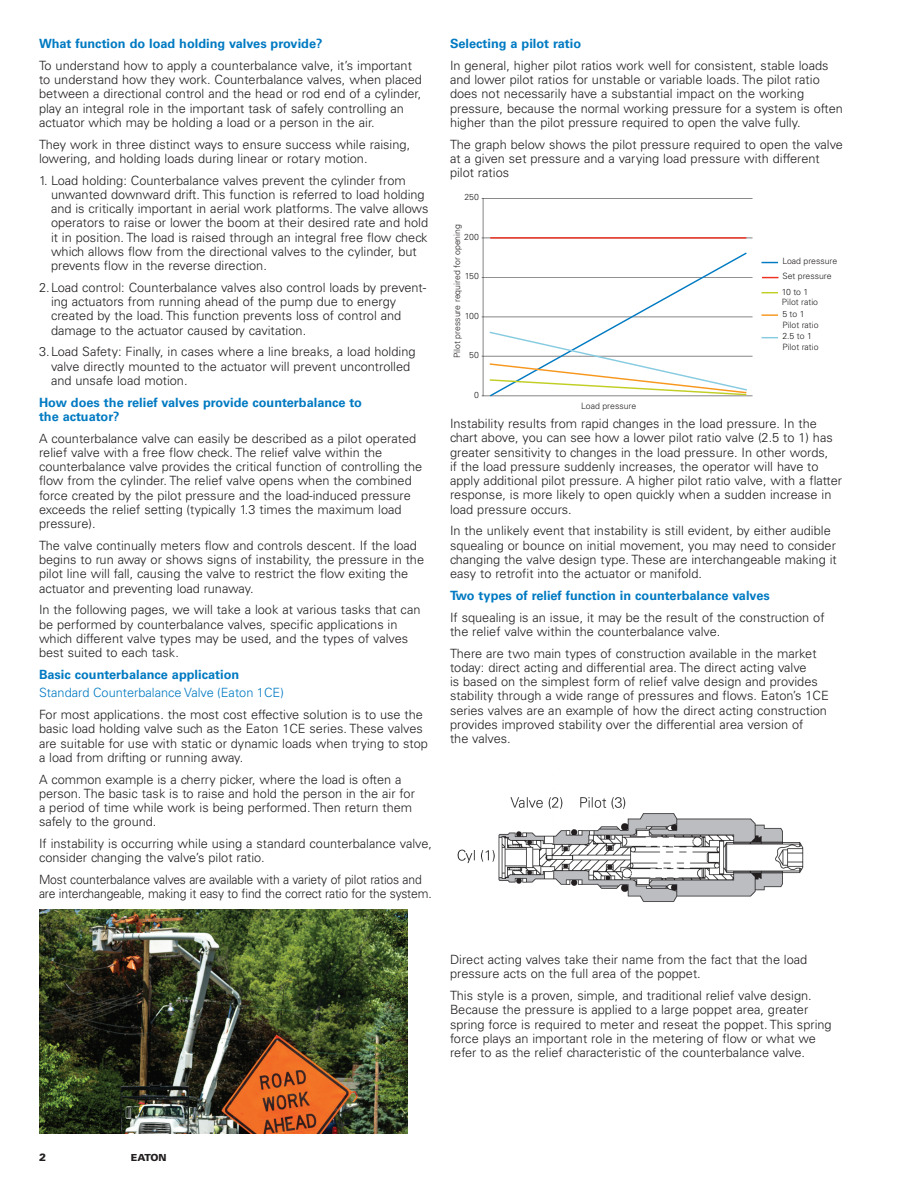
<style>
.page{position:relative;width:918px;height:1188px;background:#fff}
.page>*{position:absolute;margin:0;border:0;box-sizing:border-box;transform-origin:0 0}
._02_Body__8_5_pt{font:300 12.75px/14.2px "Univers LT Std";color:#231f20}
._02_Body__8_5_pt-2{font:700 12.75px/14.2px "Univers LT Std";color:#007ac2}
._02_Body__8_5_pt-3{font:300 12.75px/14.2px "Univers LT Std";color:#231f20;scale:.95 1}
._02_Body_Subhead__8{font:300 12.75px "Univers LT Std";color:#007ac2}
._00_Folio_Flush_Left{font:900 10.5px "Univers LT Std";color:#231f20}
._00_Footer_Flush_Lef{font:900 9.75px "Univers LT Std";letter-spacing:-.02em;color:#231f20}
.t1{font:300 8.7px/15.1px "Univers LT Std";color:#231f20}
</style>
<div class="page">
<img style="left:39px;top:909px;width:368px;height:225px">
<hr style="left:483px;top:198px;width:1px;height:198px;background:#231f20">
<hr style="left:482px;top:395px;width:271px;height:1px;background:#231f20">
<hr style="left:482px;top:356px;width:271px;height:1px;background:#231f20">
<hr style="left:482px;top:317px;width:271px;height:1px;background:#231f20">
<hr style="left:482px;top:277px;width:271px;height:1px;background:#231f20">
<hr style="left:482px;top:238px;width:271px;height:1px;background:#231f20">
<hr style="left:482px;top:198px;width:271px;height:1px;background:#231f20">
<hr style="left:490px;top:237px;width:256px;height:2px;background:#ef3122">
<svg style="left:488px;top:252px;width:261px;height:145px"></svg>
<svg style="left:762px;top:262px;width:16px;height:1px"></svg>
<svg style="left:762px;top:277px;width:17px;height:1px"></svg>
<svg style="left:762px;top:292px;width:16px;height:1px"></svg>
<svg style="left:762px;top:314px;width:16px;height:2px"></svg>
<svg style="left:762px;top:337px;width:16px;height:1px"></svg>
<img style="left:457px;top:797px;width:347px;height:105px">
<p class="_02_Body__8_5_pt-2" style="left:39px;top:37px;width:285px">What function do load holding valves provide?</p>
<p class="_02_Body__8_5_pt" style="left:39px;top:58px;width:385px">To understand how to apply a counterbalance valve, it’s important to understand how they work. Counterbalance valves, when placed between a directional control and the head or rod end of a cylinder, play an integral role in the important task of safely controlling an actuator which may be holding a load or a person in the air.</p>
<p class="_02_Body__8_5_pt" style="left:39px;top:137px;width:373px">They work in three distinct ways to ensure success while raising, lowering, and holding loads during linear or rotary motion.</p>
<p class="_02_Body__8_5_pt" style="left:51px;top:173px;width:379px;text-indent:-12px">1. Load holding: Counterbalance valves prevent the cylinder from unwanted downward drift. This function is referred to load holding and is critically important in aerial work platforms. The valve allows operators to raise or lower the boom at their desired rate and hold it in position. The load is raised through an integral free flow check which allows flow from the directional valves to the cylinder, but prevents flow in the reverse direction.</p>
<p class="_02_Body__8_5_pt" style="left:51px;top:280px;width:377px;text-indent:-12px">2.Load control: Counterbalance valves also control loads by prevent&shy;ing actuators from running ahead of the pump due to energy created by the load. This function prevents loss of control and damage to the actuator caused by cavitation.</p>
<p class="_02_Body__8_5_pt" style="left:51px;top:345px;width:366px;text-indent:-12px">3.Load Safety: Finally, in cases where a line breaks, a load holding valve directly mounted to the actuator will prevent uncontrolled and unsafe load motion.</p>
<p class="_02_Body__8_5_pt-2" style="left:39px;top:395px;width:325px">How does the relief valves provide counterbalance to the actuator?</p>
<p class="_02_Body__8_5_pt" style="left:39px;top:431px;width:385px">A counterbalance valve can easily be described as a pilot operated relief valve with a free flow check. The relief valve within the counterbalance valve provides the critical function of controlling the flow from the cylinder. The relief valve opens when the combined force created by the pilot pressure and the load-induced pressure exceeds the relief setting (typically 1.3 times the maximum load pressure).</p>
<p class="_02_Body__8_5_pt" style="left:39px;top:538px;width:387px">The valve continually meters flow and controls descent. If the load begins to run away or shows signs of instability, the pressure in the pilot line will fall, causing the valve to restrict the flow exiting the actuator and preventing load runaway.</p>
<p class="_02_Body__8_5_pt" style="left:39px;top:603px;width:383px">In the following pages, we will take a look at various tasks that can be performed by counterbalance valves, specific applications in which different valve types may be used, and the types of valves best suited to each task.</p>
<p class="_02_Body__8_5_pt-2" style="left:39px;top:667px;width:202px">Basic counterbalance application</p>
<p class="_02_Body_Subhead__8" style="left:39px;top:685px;width:246px">Standard Counterbalance Valve (Eaton 1CE)</p>
<p class="_02_Body__8_5_pt" style="left:39px;top:708px;width:391px">For most applications. the most cost effective solution is to use the basic load holding valve such as the Eaton 1CE series. These valves are suitable for use with static or dynamic loads when trying to stop a load from drifting or running away.</p>
<p class="_02_Body__8_5_pt" style="left:39px;top:772px;width:377px">A common example is a cherry picker, where the load is often a person. The basic task is to raise and hold the person in the air for a period of time while work is being performed. Then return them safely to the ground.</p>
<p class="_02_Body__8_5_pt" style="left:39px;top:837px;width:395px">If instability is occurring while using a standard counterbalance valve, consider changing the valve’s pilot ratio.</p>
<p class="_02_Body__8_5_pt-3" style="left:39px;top:873px;width:415px">Most counterbalance valves are available with a variety of pilot ratios and are interchangeable, making it easy to find the correct ratio for the system.</p>
<p class="_02_Body__8_5_pt-2" style="left:450px;top:37px;width:133px">Selecting a pilot ratio</p>
<p class="_02_Body__8_5_pt" style="left:450px;top:58px;width:395px">In general, higher pilot ratios work well for consistent, stable loads and lower pilot ratios for unstable or variable loads. The pilot ratio does not necessarily have a substantial impact on the working pressure, because the normal working pressure for a system is often higher than the pilot pressure required to open the valve fully.</p>
<p class="_02_Body__8_5_pt" style="left:450px;top:137px;width:394px">The graph below shows the pilot pressure required to open the valve at a given set pressure and a varying load pressure with different pilot ratios</p>
<p class="t1" style="left:464px;top:190px;width:16px">250</p>
<p class="t1" style="left:450px;top:358px;width:135px;rotate:-90deg">Pilot pressure required for opening</p>
<p class="t1" style="left:464px;top:229px;width:16px">200</p>
<p class="t1" style="left:465px;top:269px;width:16px">150</p>
<p class="t1" style="left:465px;top:308px;width:16px">100</p>
<p class="t1" style="left:469px;top:347px;width:11px">50</p>
<p class="t1" style="left:474px;top:387px;width:6px">0</p>
<p class="t1" style="left:581px;top:398px;width:56px">Load pressure</p>
<p class="t1" style="left:782px;top:254px;width:57px">Load pressure<br>Set pressure<br>10 to 1</p>
<p class="t1" style="left:782px;top:296px;width:38px;line-height:12.1px">Pilot ratio<br>5 to 1</p>
<p class="t1" style="left:782px;top:319px;width:38px;line-height:11.9px">Pilot ratio<br>2.5 to 1</p>
<p class="t1" style="left:782px;top:339px;width:38px">Pilot ratio</p>
<p class="_02_Body__8_5_pt" style="left:450px;top:417px;width:394px">Instability results from rapid changes in the load pressure. In the chart above, you can see how a lower pilot ratio valve (2.5 to 1) has greater sensitivity to changes in the load pressure. In other words,<br>if the load pressure suddenly increases, the operator will have to apply additional pilot pressure. A higher pilot ratio valve, with a flatter response, is more likely to open quickly when a sudden increase in load pressure occurs.</p>
<p class="_02_Body__8_5_pt" style="left:450px;top:524px;width:388px">In the unlikely event that instability is still evident, by either audible squealing or bounce on initial movement, you may need to consider changing the valve design type. These are interchangeable making it easy to retrofit into the actuator or manifold.</p>
<p class="_02_Body__8_5_pt-2" style="left:450px;top:588px;width:321px">Two types of relief function in counterbalance valves</p>
<p class="_02_Body__8_5_pt" style="left:450px;top:610px;width:376px">If squealing is an issue, it may be the result of the construction of the relief valve within the counterbalance valve.</p>
<p class="_02_Body__8_5_pt" style="left:450px;top:646px;width:380px">There are two main types of construction available in the market today: direct acting and differential area. The direct acting valve<br>is based on the simplest form of relief valve design and provides stability through a wide range of pressures and flows. Eaton’s 1CE series valves are an example of how the direct acting construction provides improved stability over the differential area version of<br>the valves.</p>
<p class="_02_Body__8_5_pt" style="left:450px;top:952px;width:359px">Direct acting valves take their name from the fact that the load pressure acts on the full area of the poppet.</p>
<p class="_02_Body__8_5_pt" style="left:450px;top:988px;width:383px">This style is a proven, simple, and traditional relief valve design.<br>Because the pressure is applied to a large poppet area, greater spring force is required to meter and reseat the poppet. This spring force plays an important role in the metering of flow or what we refer to as the relief characteristic of the counterbalance valve.</p>
<p class="_00_Folio_Flush_Left" style="left:39px;top:1151px;width:9px">2</p>
<p class="_00_Footer_Flush_Lef" style="left:131px;top:1151px;width:37px">EATON</p>
</div>
